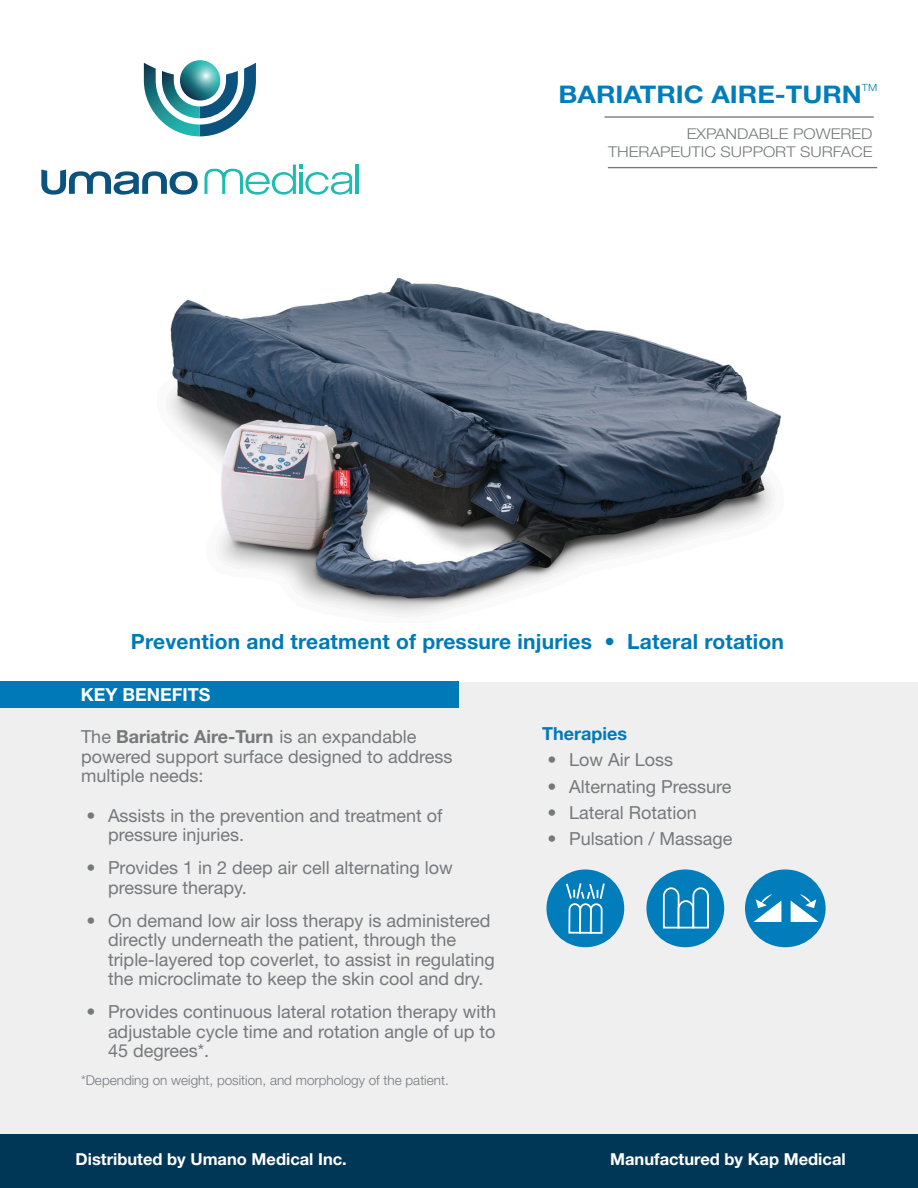
<style>
.page{position:relative;width:918px;height:1188px;background:#fff}
.page>*{position:absolute;margin:0;border:0;box-sizing:border-box;transform-origin:0 0}
.t1{font:700 24.3px "Helvetica Neue LT Std";color:#007dba;scale:1.11 1}
.t2{font:700 21px "Helvetica Neue LT Std";letter-spacing:.01em;color:#007ab6}
.t3{font:18px/19.5px "Helvetica Neue LT Std";color:#76787b}
.t4{font:700 18px "Helvetica Neue LT Std";color:#fff}
.t5{font:700 18px "Helvetica Neue LT Std";color:#007ab6}
.t6{font:700 16.5px "Helvetica Neue LT Std";color:#fff}
.t7{font:300 14.85px "Helvetica Neue LT Std";color:#76787b;scale:1.11 1}
.t8{font:300 13.5px "Helvetica Neue LT Std";color:#76787b}
.t9{font:300 9.9px "Helvetica Neue LT Std";color:#007dba;scale:1.11 1}
.s1{font-weight:700}
</style>
<div class="page">
<div style="left:0;top:1134px;width:918px;height:54px;background:#013756"></div>
<svg style="left:144px;top:63px;width:112px;height:73px"></svg>
<svg style="left:180px;top:60px;width:40px;height:41px"></svg>
<hr style="left:356px;top:165px;width:3px;height:29px;background:#1ebbb1">
<svg style="left:204px;top:165px;width:148px;height:30px"></svg>
<svg style="left:41px;top:169px;width:157px;height:26px"></svg>
<img style="left:170px;top:277px;width:611px;height:338px">
<div style="left:0;top:683px;width:918px;height:451px;background:#efeff0"></div>
<div style="left:745px;top:869px;width:81px;height:78px;background:#007dba;border-radius:50%"></div>
<svg style="left:753px;top:894px;width:28px;height:28px"></svg>
<svg style="left:791px;top:894px;width:28px;height:28px"></svg>
<div style="left:646px;top:869px;width:78px;height:78px;background:#007dba;border-radius:50%"></div>
<div style="left:546px;top:869px;width:78px;height:78px;background:#007dba;border-radius:50%"></div>
<svg style="left:662px;top:887px;width:47px;height:42px"></svg>
<svg style="left:565px;top:869px;width:41px;height:65px"></svg>
<div style="left:0;top:681px;width:459px;height:27px;background:#007ab6"></div>
<hr style="left:604px;top:116px;width:270px;height:2px;background:#76787b">
<hr style="left:608px;top:167px;width:269px;height:1px;background:#76787b">
<p class="t1" style="left:559px;top:79px;width:275px">BARIATRIC AIRE-TURN</p>
<p class="t9" style="left:862px;top:82px;width:15px">TM</p>
<p class="t7" style="left:687px;top:124px;width:169px">EXPANDABLE POWERED</p>
<p class="t7" style="left:608px;top:143px;width:240px">THERAPEUTIC SUPPORT SURFACE</p>
<p class="t2" style="left:131px;top:629px;width:655px">Prevention and treatment of pressure injuries • Lateral rotation</p>
<p class="t4" style="left:81px;top:684px;width:131px">KEY BENEFITS</p>
<p class="t3" style="left:81px;top:727px;width:373px">The <span class="s1">Bariatric Aire-Turn</span> is an expandable powered support surface designed to address multiple needs:</p>
<p class="t3" style="left:108px;top:806px;width:336px;text-indent:-22px">• Assists in the prevention and treatment of pressure injuries.</p>
<p class="t3" style="left:108px;top:858px;width:346px;text-indent:-22px">• Provides 1 in 2 deep air cell alternating low pressure therapy.</p>
<p class="t3" style="left:108px;top:911px;width:388px;text-indent:-22px">• On demand low air loss therapy is administered directly underneath the patient, through the triple-layered top coverlet, to assist in regulating the microclimate to keep the skin cool and dry.</p>
<p class="t3" style="left:108px;top:1002px;width:390px;text-align:justify;text-indent:-22px">• Provides continuous lateral rotation therapy with adjustable cycle time and rotation angle of up to 45 degrees*.</p>
<p class="t8" style="left:81px;top:1072px;width:369px">*Depending on weight, position, and morphology of the patient.</p>
<p class="t5" style="left:542px;top:723px;width:86px">Therapies</p>
<p class="t3" style="left:548px;top:750px;width:127px">• Low Air Loss</p>
<p class="t3" style="left:548px;top:776px;width:185px">• Alternating Pressure</p>
<p class="t3" style="left:548px;top:803px;width:151px">• Lateral Rotation</p>
<p class="t3" style="left:548px;top:829px;width:186px">• Pulsation / Massage</p>
<p class="t6" style="left:76px;top:1149px;width:273px">Distributed by Umano Medical Inc.</p>
<p class="t6" style="left:610px;top:1149px;width:237px">Manufactured by Kap Medical</p>
</div>
